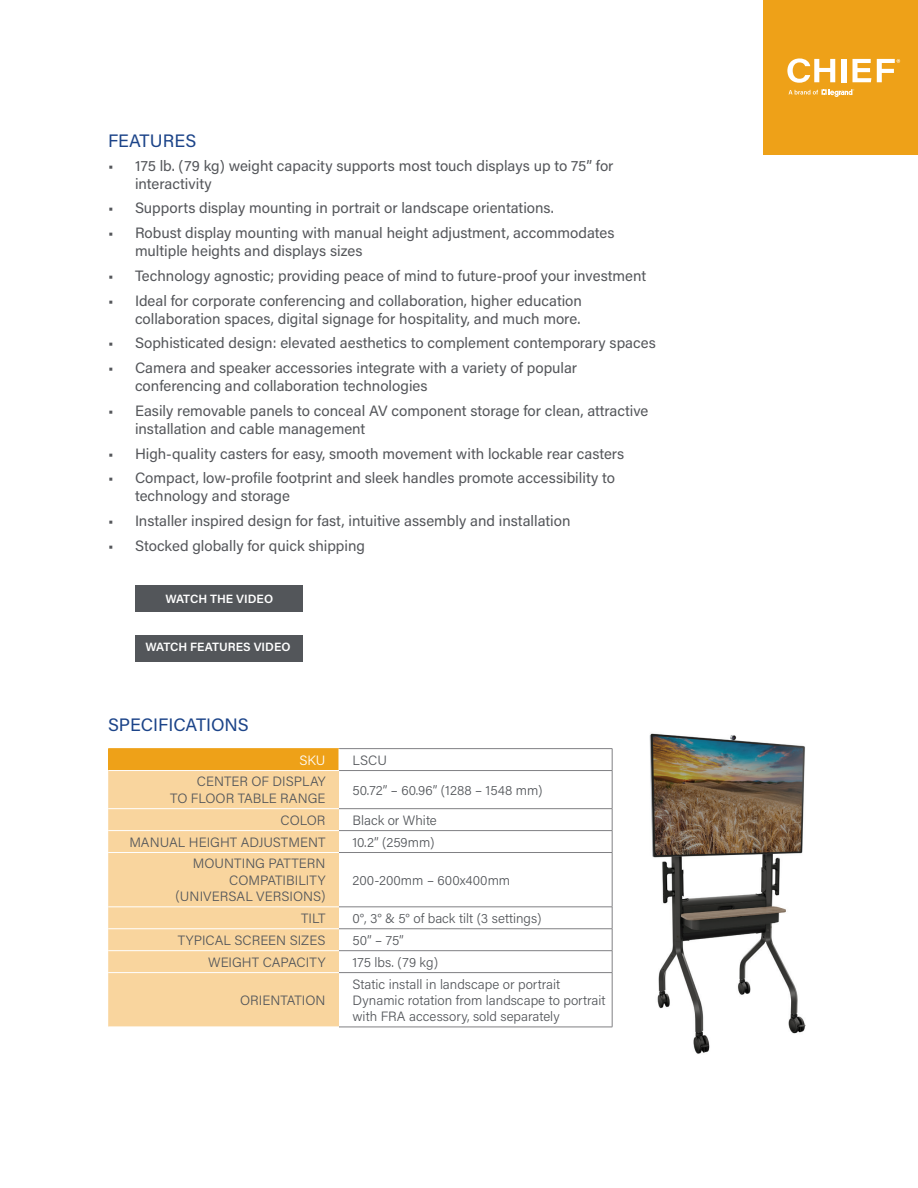
<style>
.page{position:relative;width:918px;height:1188px;background:#fff}
.page>*{position:absolute;margin:0;border:0;box-sizing:border-box;transform-origin:0 0}
.t1{font:18px "Acumin Pro";color:#1c4489}
.t2{font:15px/18px "Acumin Pro";color:#54565a}
.t3{font:300 13.5px/16.2px "Acumin Pro";color:#53565a;text-align:right}
.t4{font:300 13.5px "Acumin Pro";color:#fff}
.t5{font:600 12px "Acumin Pro";color:#fff}
</style>
<div class="page">
<div style="left:108px;top:749px;width:231px;height:22px;background:#eea118"></div>
<div style="left:108px;top:771px;width:231px;height:256px;background:#f9d59e"></div>
<hr style="left:339px;top:770px;width:273px;height:1px;background:#808083">
<hr style="left:612px;top:771px;width:1px;height:37px;background:#808083">
<hr style="left:339px;top:808px;width:273px;height:1px;background:#808083">
<hr style="left:339px;top:830px;width:273px;height:1px;background:#808083">
<svg style="left:612px;top:809px;width:1px;height:43px"></svg>
<hr style="left:339px;top:852px;width:273px;height:1px;background:#808083">
<hr style="left:612px;top:853px;width:1px;height:54px;background:#808083">
<hr style="left:339px;top:907px;width:273px;height:1px;background:#808083">
<hr style="left:339px;top:929px;width:273px;height:1px;background:#808083">
<hr style="left:339px;top:950px;width:273px;height:1px;background:#808083">
<svg style="left:612px;top:907px;width:1px;height:65px"></svg>
<hr style="left:339px;top:972px;width:273px;height:1px;background:#808083">
<hr style="left:612px;top:973px;width:1px;height:54px;background:#808083">
<hr style="left:339px;top:1027px;width:273px;height:1px;background:#808083">
<hr style="left:339px;top:748px;width:273px;height:1px;background:#808083">
<svg style="left:612px;top:749px;width:1px;height:21px"></svg>
<hr style="left:108px;top:770px;width:231px;height:1px;background:#fff">
<hr style="left:108px;top:808px;width:231px;height:1px;background:#fff">
<hr style="left:108px;top:830px;width:231px;height:1px;background:#fff">
<hr style="left:108px;top:852px;width:231px;height:1px;background:#fff">
<hr style="left:108px;top:906px;width:231px;height:1px;background:#fff">
<hr style="left:108px;top:928px;width:231px;height:1px;background:#fff">
<hr style="left:108px;top:950px;width:231px;height:1px;background:#fff">
<hr style="left:108px;top:972px;width:231px;height:1px;background:#fff">
<hr style="left:108px;top:748px;width:231px;height:1px;background:#eea118">
<img style="left:649px;top:733px;width:157px;height:321px">
<div style="left:136px;top:585px;width:167px;height:27px;background:#53565a"></div>
<div style="left:136px;top:635px;width:167px;height:27px;background:#53565a"></div>
<div style="left:764px;top:0;width:154px;height:154px;background:#eea118"></div>
<svg style="left:787px;top:58px;width:48px;height:25px"></svg>
<div style="left:841px;top:59px;width:5px;height:23px;background:#fff"></div>
<svg style="left:852px;top:59px;width:19px;height:23px"></svg>
<svg style="left:877px;top:59px;width:23px;height:23px"></svg>
<svg style="left:789px;top:89px;width:65px;height:8px"></svg>
<p class="t1" style="left:108px;top:128px;width:90px">FEATURES</p>
<p class="t2" style="left:135px;top:156px;width:480px;text-indent:-27px">• 175 lb. (79 kg) weight capacity supports most touch displays up to 75” for interactivity</p>
<p class="t2" style="left:108px;top:199px;width:447px">• Supports display mounting in portrait or landscape orientations.</p>
<p class="t2" style="left:135px;top:223px;width:481px;text-indent:-27px">• Robust display mounting with manual height adjustment, accommodates multiple heights and displays sizes</p>
<p class="t2" style="left:108px;top:266px;width:540px">• Technology agnostic; providing peace of mind to future-proof your investment</p>
<p class="t2" style="left:108px;top:291px;width:476px;text-align:right">• Ideal for corporate conferencing and collaboration, higher education collaboration spaces, digital signage for hospitality, and much more.</p>
<p class="t2" style="left:108px;top:334px;width:549px">• Sophisticated design: elevated aesthetics to complement contemporary spaces</p>
<p class="t2" style="left:135px;top:358px;width:444px;text-indent:-27px">• Camera and speaker accessories integrate with a variety of popular conferencing and collaboration technologies</p>
<p class="t2" style="left:135px;top:401px;width:515px;text-indent:-27px">• Easily removable panels to conceal AV component storage for clean, attractive installation and cable management</p>
<p class="t2" style="left:108px;top:444px;width:518px">• High-quality casters for easy, smooth movement with lockable rear casters</p>
<p class="t2" style="left:135px;top:469px;width:482px;text-indent:-27px">• Compact, low-profile footprint and sleek handles promote accessibility to technology and storage</p>
<p class="t2" style="left:108px;top:511px;width:464px">• Installer inspired design for fast, intuitive assembly and installation</p>
<p class="t2" style="left:108px;top:536px;width:259px">• Stocked globally for quick shipping</p>
<p class="t5" style="left:165px;top:590px;width:109px">WATCH THE VIDEO</p>
<p class="t5" style="left:146px;top:639px;width:146px">WATCH FEATURES VIDEO</p>
<p class="t1" style="left:108px;top:713px;width:142px">SPECIFICATIONS</p>
<p class="t4" style="left:300px;top:751px;width:27px">SKU</p>
<p class="t3" style="left:352px;top:751px;width:36px">LSCU</p>
<p class="t3" style="left:170px;top:773px;width:157px">CENTER OF DISPLAY<br>TO FLOOR TABLE RANGE</p>
<p class="t3" style="left:352px;top:781px;width:192px">50.72” – 60.96” (1288 – 1548 mm)</p>
<p class="t3" style="left:280px;top:811px;width:47px">COLOR</p>
<p class="t3" style="left:352px;top:811px;width:86px">Black or White</p>
<p class="t3" style="left:129px;top:833px;width:198px">MANUAL HEIGHT ADJUSTMENT</p>
<p class="t3" style="left:352px;top:833px;width:83px">10.2” (259mm)</p>
<p class="t3" style="left:176px;top:855px;width:151px">MOUNTING PATTERN<br>COMPATIBILITY (UNIVERSAL VERSIONS)</p>
<p class="t3" style="left:352px;top:871px;width:159px">200-200mm – 600x400mm</p>
<p class="t3" style="left:301px;top:909px;width:26px">TILT</p>
<p class="t3" style="left:352px;top:909px;width:191px">0°, 3° &amp; 5° of back tilt (3 settings)</p>
<p class="t3" style="left:178px;top:931px;width:149px">TYPICAL SCREEN SIZES</p>
<p class="t3" style="left:352px;top:931px;width:53px">50” – 75”</p>
<p class="t3" style="left:208px;top:953px;width:119px">WEIGHT CAPACITY</p>
<p class="t3" style="left:352px;top:953px;width:87px">175 lbs. (79 kg)</p>
<p class="t3" style="left:240px;top:991px;width:87px">ORIENTATION</p>
<p class="t3" style="left:352px;top:975px;width:255px;text-align:left">Static install in landscape or portrait<br>Dynamic rotation from landscape to portrait with FRA accessory, sold separately</p>
</div>
